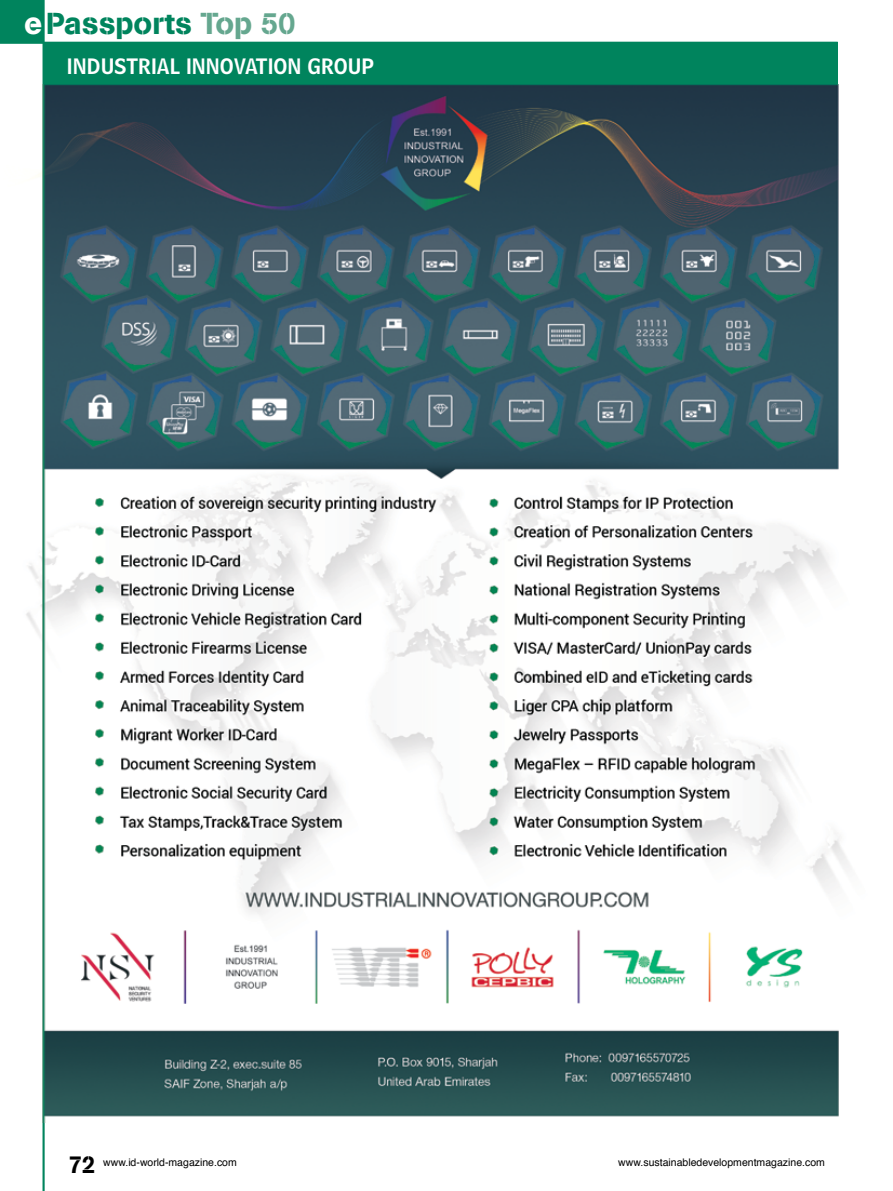
<style>
.page{position:relative;width:893px;height:1191px;background:#fff}
.page>*{position:absolute;margin:0;border:0;box-sizing:border-box;transform-origin:0 0}
.t1{font:30px "AG Book Stencil";color:#00845d}
.t2{font:24px "AG Book Stencil";color:#000}
.t3{font:21px "Bell Centennial Name And Number";color:#fff}
.t4{font:10.5px "Helvetica";color:#000}
.s1{color:#fff}
.s2{color:#65a78f}
</style>
<div class="page">
<hr style="left:43px;top:0;width:2px;height:1191px;background:#00845d">
<hr style="left:0;top:42px;width:838px;height:2px;background:#00845d">
<div style="left:0;top:0;width:44px;height:43px;background:#00845d"></div>
<div style="left:44px;top:42px;width:794px;height:43px;background:#00845d"></div>
<img style="left:26px;top:85px;width:824px;height:1038px">
<h1 class="t1" style="left:24px;top:5px;width:273px"><span class="s1">e</span>Passports <span class="s2">Top 50</span></h1>
<h3 class="t3" style="left:67px;top:53px;width:309px">INDUSTRIAL INNOVATION GROUP</h3>
<h2 class="t2" style="left:69px;top:1149px;width:28px">72</h2>
<p class="t4" style="left:103px;top:1154px;width:135px">www.id-world-magazine.com</p>
<p class="t4" style="left:618px;top:1154px;width:208px">www.sustainabledevelopmentmagazine.com</p>
</div>
